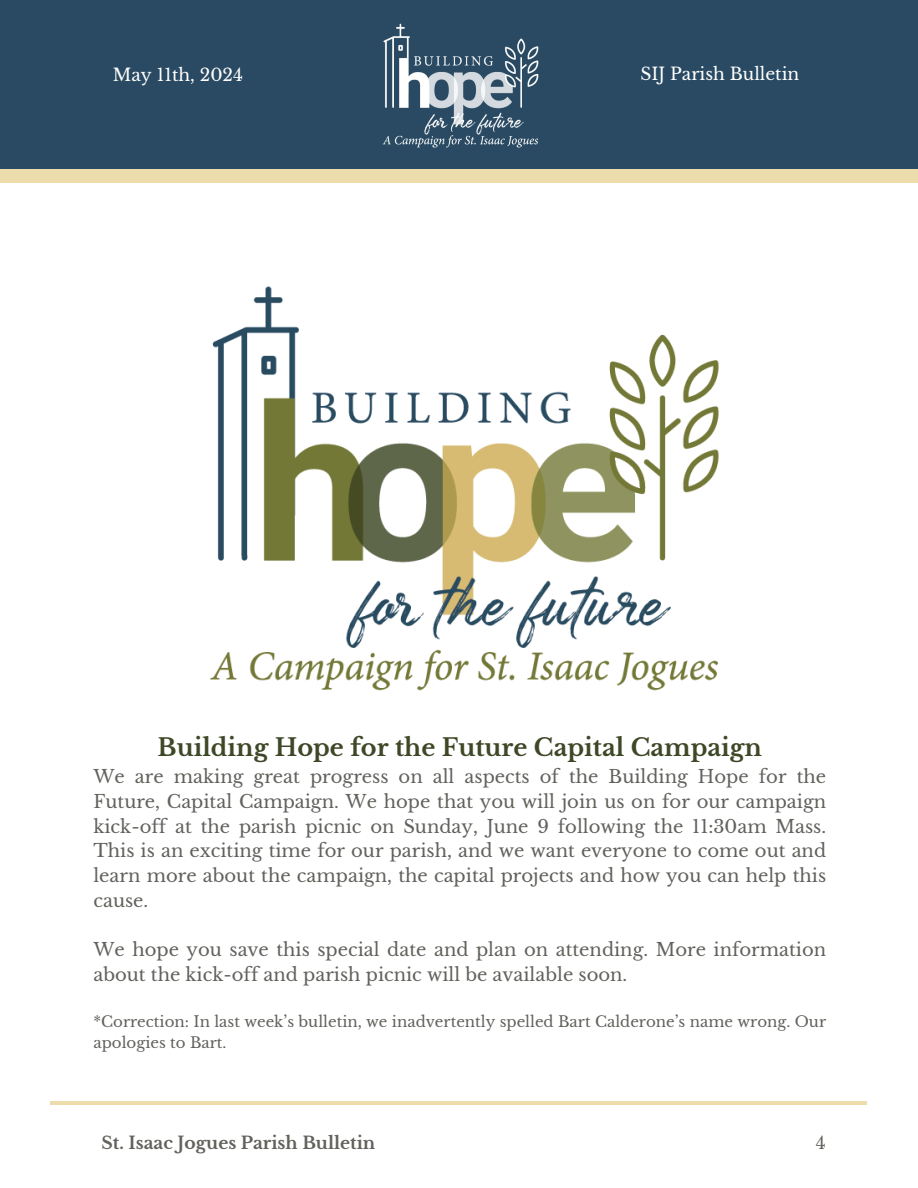
<style>
.page{position:relative;width:918px;height:1188px;background:#fff}
.page>*{position:absolute;margin:0;border:0;box-sizing:border-box;transform-origin:0 0}
.t1{font:700 24px "Libre Baskerville";color:#3e4827}
.t2{font:18px/24.8px "Libre Baskerville";color:#60625c;text-align:justify}
.t3{font:17.1px "Libre Baskerville";color:#fff}
.t4{font:700 17.1px "Libre Baskerville";color:#60625c}
.t5{font:17.1px "Libre Baskerville";color:#60625c}
.t6{font:15px/20.2px "Libre Baskerville";color:#60625c}
</style>
<div class="page">
<div style="left:0;top:154px;width:918px;height:29px;background:#edddac"></div>
<div style="left:0;top:0;width:918px;height:168px;background:#294a62"></div>
<hr style="left:51px;top:1101px;width:816px;height:4px;background:#edddac">
<img style="left:382px;top:23px;width:157px;height:125px">
<img style="left:210px;top:286px;width:509px;height:405px">
<p class="t3" style="left:113px;top:64px;width:132px">May 11th, 2024</p>
<p class="t3" style="left:640px;top:64px;width:160px">SIJ Parish Bulletin</p>
<p class="t1" style="left:158px;top:733px;width:606px">Building Hope for the Future Capital Campaign</p>
<h1 class="t2" style="left:93px;top:764px;width:734px">We are making great progress on all aspects of the Building Hope for the Future, Capital Campaign. We hope that you will join us on for our campaign kick-off at the parish picnic on Sunday, June 9 following the 11:30am Mass.<br>This is an exciting time for our parish, and we want everyone to come out and learn more about the campaign, the capital projects and how you can help this cause.</h1>
<h3 class="t2" style="left:93px;top:938px;width:734px">We hope you save this special date and plan on attending. More information about the kick-off and parish picnic will be available soon.</h3>
<h3 class="t6" style="left:93px;top:1012px;width:734px">*Correction: In last week’s bulletin, we inadvertently spelled Bart Calderone’s name wrong. Our apologies to Bart.</h3>
<h3 class="t4" style="left:102px;top:1132px;width:275px">St. Isaac Jogues Parish Bulletin</h3>
<p class="t5" style="left:816px;top:1132px;width:12px">4</p>
</div>
